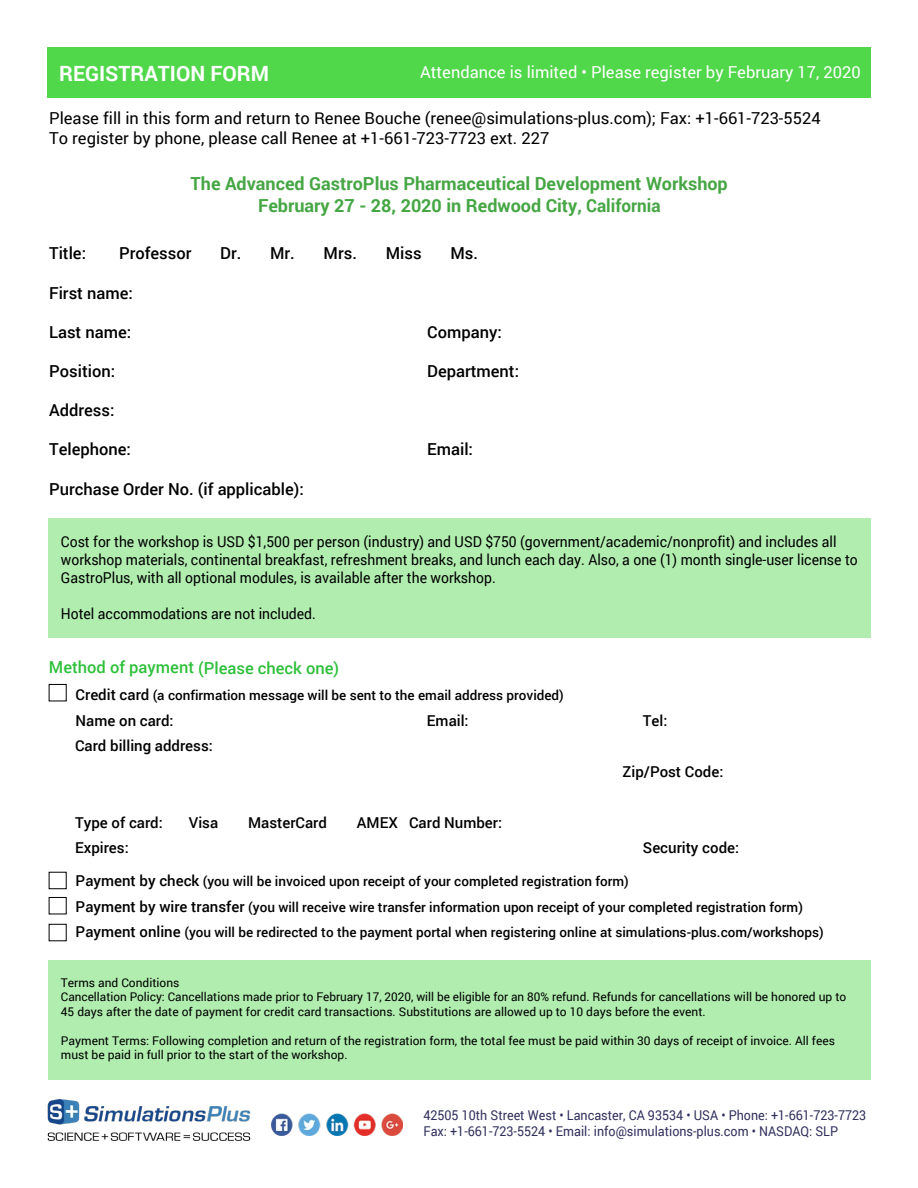
<style>
.page{position:relative;width:918px;height:1188px;background:#fff}
.page>*{position:absolute;margin:0;border:0;box-sizing:border-box;transform-origin:0 0}
.t1{font:700 21px "Roboto";color:#fff}
.t2{font:700 18px/21.6px "Roboto";color:#46a644;text-align:center}
.t3{font:16.5px/19.8px "Roboto";color:#000}
.t4{font:500 16.5px "Roboto";color:#000}
.t5{font:16.5px "Roboto";color:#fff}
.t6{font:500 16.5px "Roboto";color:#2dc03a}
.t7{font:15px/18px "Roboto";color:#000;scale:.93 1}
.t8{font:500 15px "Roboto";color:#000}
.t9{font:500 13.5px/25.5px "Roboto";color:#000}
.t10{font:13.5px/16.2px "Roboto";color:#30305d;scale:.93 1}
.t11{font:12px/14.4px "Roboto";color:#000}
.s1{font-size:15px}
</style>
<div class="page">
<img style="left:47px;top:1099px;width:204px;height:41px">
<img style="left:272px;top:1113px;width:130px;height:23px">
<div style="left:48px;top:518px;width:823px;height:120px;background:#b0edae"></div>
<div style="left:48px;top:960px;width:823px;height:120px;background:#b0edae"></div>
<div style="left:47px;top:47px;width:823px;height:51px;background:#50d84a"></div>
<div style="left:49px;top:872px;width:18px;height:17px;border:1px solid #000"></div>
<div style="left:49px;top:924px;width:18px;height:17px;border:1px solid #000"></div>
<h1 class="t1" style="left:59px;top:58px;width:212px">REGISTRATION FORM</h1>
<h3 class="t5" style="left:420px;top:60px;width:442px">Attendance is limited • Please register by February 17, 2020</h3>
<h3 class="t3" style="left:49px;top:107px;width:773px">Please fill in this form and return to Renee Bouche (renee@simulations-plus.com); Fax: +1-661-723-5524<br>To register by phone, please call Renee at +1-661-723-7723 ext. 227</h3>
<h2 class="t2" style="left:191px;top:172px;width:539px">The Advanced GastroPlus Pharmaceutical Development Workshop<br>February 27 - 28, 2020 in Redwood City, California</h2>
<h3 class="t4" style="left:49px;top:242px;width:38px">Title:</h3>
<h3 class="t4" style="left:119px;top:242px;width:74px">Professor</h3>
<h3 class="t4" style="left:220px;top:242px;width:76px">Dr. Mr.</h3>
<h3 class="t4" style="left:324px;top:242px;width:35px">Mrs.</h3>
<h3 class="t4" style="left:386px;top:242px;width:37px">Miss</h3>
<h3 class="t4" style="left:450px;top:242px;width:29px">Ms.</h3>
<h3 class="t4" style="left:49px;top:281px;width:85px">First name:</h3>
<h3 class="t4" style="left:49px;top:320px;width:84px">Last name:</h3>
<h3 class="t4" style="left:427px;top:320px;width:76px">Company:</h3>
<h3 class="t4" style="left:49px;top:359px;width:67px">Position:</h3>
<h3 class="t4" style="left:427px;top:359px;width:93px">Department:</h3>
<h3 class="t4" style="left:49px;top:398px;width:67px">Address:</h3>
<h3 class="t4" style="left:49px;top:437px;width:83px">Telephone:</h3>
<h3 class="t4" style="left:427px;top:437px;width:47px">Email:</h3>
<h3 class="t4" style="left:49px;top:478px;width:256px">Purchase Order No. (if applicable):</h3>
<p class="t7" style="left:61px;top:532px;width:858px">Cost for the workshop is USD $1,500 per person (industry) and USD $750 (government/academic/nonprofit) and includes all workshop materials, continental breakfast, refreshment breaks, and lunch each day. Also, a one (1) month single-user license to<br>GastroPlus, with all optional modules, is available after the workshop.</p>
<p class="t7" style="left:61px;top:604px;width:276px">Hotel accommodations are not included.</p>
<h3 class="t6" style="left:49px;top:657px;width:292px">Method of payment (Please check one)</h3>
<p class="t9" style="left:76px;top:682px;width:490px"><span class="s1">Credit card</span> (a confirmation message will be sent to the email address provided)</p>
<p class="t8" style="left:76px;top:710px;width:100px">Name on card:</p>
<p class="t8" style="left:427px;top:710px;width:43px">Email:</p>
<p class="t8" style="left:643px;top:710px;width:26px">Tel:</p>
<p class="t8" style="left:75px;top:735px;width:139px">Card billing address:</p>
<p class="t8" style="left:623px;top:761px;width:102px">Zip/Post Code:</p>
<p class="t8" style="left:75px;top:812px;width:89px">Type of card:</p>
<p class="t8" style="left:189px;top:812px;width:31px">Visa</p>
<p class="t8" style="left:248px;top:812px;width:80px">MasterCard</p>
<p class="t8" style="left:357px;top:812px;width:147px">AMEX Card Number:</p>
<p class="t8" style="left:75px;top:837px;width:55px">Expires:</p>
<p class="t8" style="left:643px;top:837px;width:98px">Security code:</p>
<p class="t9" style="left:76px;top:868px;width:750px"><span class="s1">Payment by check</span> (you will be invoiced upon receipt of your completed registration form)<br><span class="s1">Payment by wire transfer</span> (you will receive wire transfer information upon receipt of your completed registration form)<br><span class="s1">Payment online</span> (you will be redirected to the payment portal when registering online at simulations-plus.com/workshops)</p>
<p class="t11" style="left:61px;top:975px;width:787px">Terms and Conditions<br>Cancellation Policy: Cancellations made prior to February 17, 2020, will be eligible for an 80% refund. Refunds for cancellations will be honored up to<br>45 days after the date of payment for credit card transactions. Substitutions are allowed up to 10 days before the event.</p>
<p class="t11" style="left:61px;top:1033px;width:776px">Payment Terms: Following completion and return of the registration form, the total fee must be paid within 30 days of receipt of invoice. All fees must be paid in full prior to the start of the workshop.</p>
<p class="t10" style="left:423px;top:1106px;width:478px">42505 10th Street West • Lancaster, CA 93534 • USA • Phone: +1-661-723-7723<br>Fax: +1-661-723-5524 • Email: info@simulations-plus.com • NASDAQ: SLP</p>
</div>
